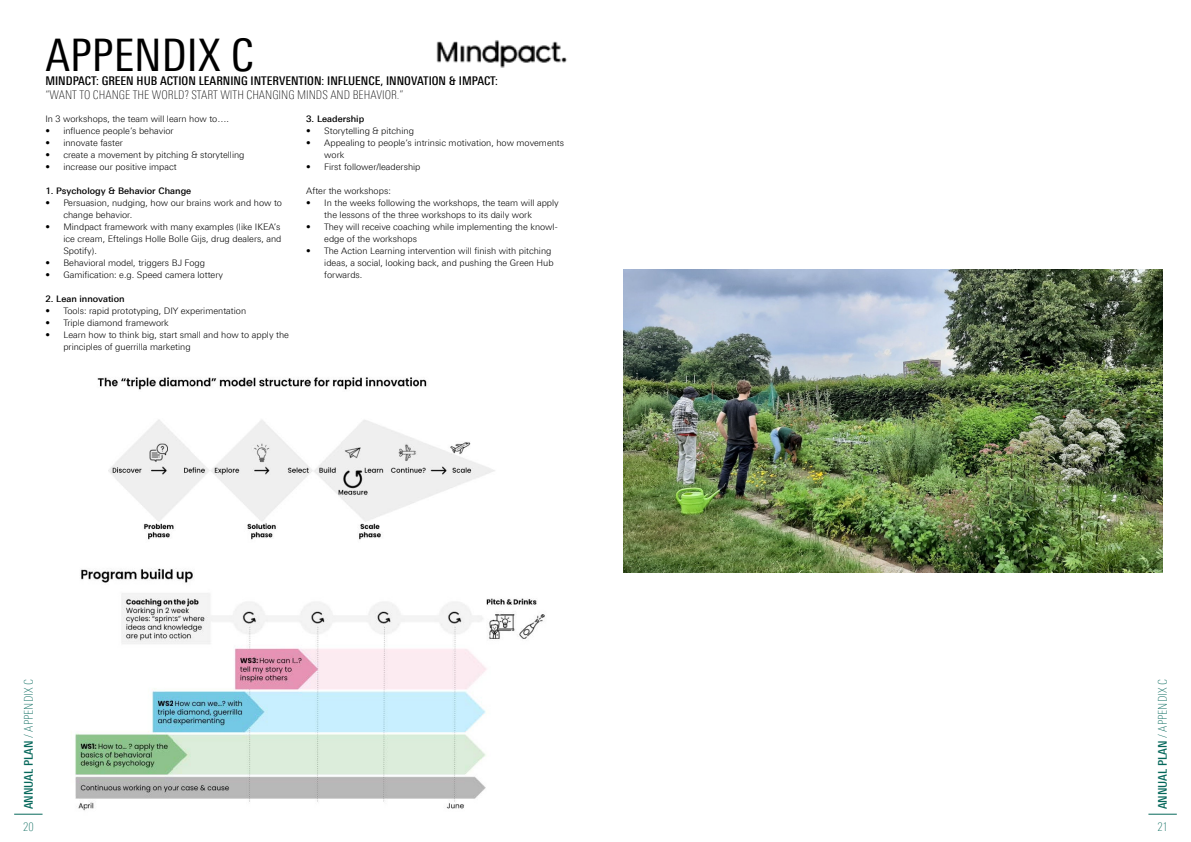
<style>
.page{position:relative;width:1191px;height:842px;background:#fff}
.page>*{position:absolute;margin:0;border:0;box-sizing:border-box;transform-origin:0 0}
.t1{font:45px "Linotype Univers 420 Cn";color:#000}
.t2{font:500 12px "Linotype Univers 520 Cn";color:#000}
.t3{font:100 12px "Linotype Univers 220 Cn";color:#000}
.t4{font:500 12px "Linotype Univers 520 Cn";color:#06685b}
.t5{font:100 12px "Linotype Univers 220 Cn";color:#06685b}
.t6{font:300 9px/12px "Linotype Univers 330";color:#000}
.t7{font:500 9px "Linotype Univers 530";color:#000}
.s1{font-family:"Linotype Univers 220 Cn";font-weight:100}
</style>
<div class="page">
<img style="left:97px;top:377px;width:398px;height:163px">
<img style="left:75px;top:568px;width:470px;height:243px">
<svg style="left:1148px;top:814px;width:28px;height:1px"></svg>
<svg style="left:14px;top:814px;width:29px;height:1px"></svg>
<img style="left:437px;top:40px;width:130px;height:28px">
<img style="left:624px;top:270px;width:538px;height:302px">
<h1 class="t1" style="left:45px;top:29px;width:210px">APPENDIX C</h1>
<h2 class="t2" style="left:45px;top:73px;width:454px">MINDPACT: GREEN HUB ACTION LEARNING INTERVENTION: INFLUENCE, INNOVATION &amp; IMPACT:</h2>
<h2 class="t3" style="left:45px;top:88px;width:360px">“WANT TO CHANGE THE WORLD? START WITH CHANGING MINDS AND BEHAVIOR.”</h2>
<p class="t6" style="left:45px;top:113px;width:185px">In 3 workshops, the team will learn how to….</p>
<p class="t6" style="left:45px;top:125px;width:130px">• influence people’s behavior</p>
<p class="t6" style="left:45px;top:137px;width:79px">• innovate faster</p>
<p class="t6" style="left:45px;top:149px;width:201px">• create a movement by pitching &amp; storytelling</p>
<p class="t6" style="left:45px;top:161px;width:133px">• increase our positive impact</p>
<p class="t7" style="left:45px;top:186px;width:147px">1. Psychology &amp; Behavior Change</p>
<p class="t6" style="left:63px;top:197px;width:220px;text-indent:-18px">• Persuasion, nudging, how our brains work and how to change behavior.</p>
<p class="t6" style="left:63px;top:221px;width:220px;text-align:justify;text-indent:-18px">• Mindpact framework with many examples (like IKEA’s ice cream, Eftelings Holle Bolle Gijs, drug dealers, and Spotify).</p>
<p class="t6" style="left:45px;top:257px;width:161px">• Behavioral model, triggers BJ Fogg</p>
<p class="t6" style="left:45px;top:269px;width:179px">• Gamification: e.g. Speed camera lottery</p>
<p class="t7" style="left:45px;top:294px;width:81px">2. Lean innovation</p>
<p class="t6" style="left:45px;top:305px;width:202px">• Tools: rapid prototyping, DIY experimentation</p>
<p class="t6" style="left:45px;top:317px;width:125px">• Triple diamond framework</p>
<p class="t6" style="left:63px;top:329px;width:227px;text-indent:-18px">• Learn how to think big, start small and how to apply the principles of guerrilla marketing</p>
<p class="t7" style="left:306px;top:114px;width:59px">3. Leadership</p>
<p class="t6" style="left:306px;top:125px;width:109px">• Storytelling &amp; pitching</p>
<p class="t6" style="left:324px;top:137px;width:241px;text-indent:-18px">• Appealing to people’s intrinsic motivation, how movements work</p>
<p class="t6" style="left:306px;top:161px;width:116px">• First follower/leadership</p>
<p class="t6" style="left:306px;top:185px;width:86px">After the workshops:</p>
<p class="t6" style="left:324px;top:197px;width:236px;text-indent:-18px">• In the weeks following the workshops, the team will apply the lessons of the three workshops to its daily work</p>
<p class="t6" style="left:324px;top:221px;width:235px;text-indent:-18px">• They will receive coaching while implementing the knowl&shy;edge of the workshops</p>
<p class="t6" style="left:324px;top:245px;width:231px;text-indent:-18px">• The Action Learning intervention will finish with pitching ideas, a social, looking back, and pushing the Green Hub forwards.</p>
<h2 class="t4" style="left:21px;top:809px;width:131px;rotate:-90deg">ANNUAL PLAN <span class="s1">/ APPENDIX C</span></h2>
<h2 class="t5" style="left:23px;top:820px;width:12px">20</h2>
<h2 class="t4" style="left:1155px;top:809px;width:131px;rotate:-90deg">ANNUAL PLAN <span class="s1">/ APPENDIX C</span></h2>
<h2 class="t5" style="left:1157px;top:820px;width:12px">21</h2>
</div>
